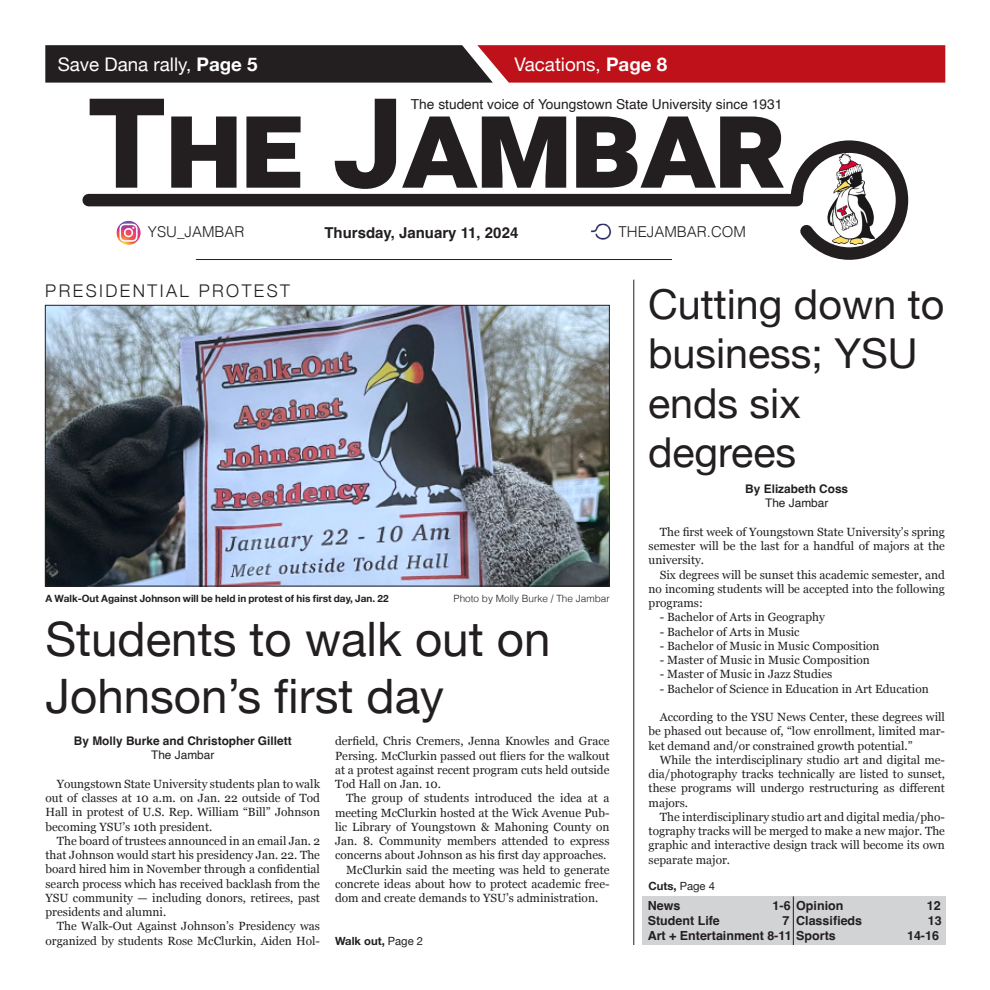
<style>
.page{position:relative;width:990px;height:990px;background:#fff}
.page>*{position:absolute;margin:0;border:0;box-sizing:border-box;transform-origin:0 0}
.Headline{font:47.5px/57px "Helvetica Neue";color:#231f20}
.Headline-2{font:41.25px/49.5px "Helvetica Neue";color:#231f20}
.Box_head{font:18.75px "Helvetica Neue";color:#fff}
.Kicker{font:300 17.5px "Helvetica Neue";letter-spacing:.14em;color:#231f20}
.t1{font:700 15px "Helvetica";color:#231f20}
.t2{font:300 15px "Helvetica";color:#231f20}
.t3{font:13.75px "Helvetica";color:#231f20}
.Byline{font:700 12.5px/15px "Helvetica";color:#231f20;text-align:right}
.Body_copy{font:11.88px/14.2px "Georgia";color:#231f20;text-align:justify}
.Byline-2{font:700 11.88px "Helvetica";color:#231f20}
.t4{font:11.88px "Helvetica";color:#231f20}
.t5{font:700 11.25px "Helvetica Neue";color:#231f20}
.Cutline{font:700 10px "Helvetica Neue";color:#231f20}
.Photo_credit{font:300 10px "Helvetica";color:#231f20}
.s1{font-weight:700}
.s2{font-weight:400}
</style>
<div class="page">
<svg style="left:90px;top:99px;width:74px;height:35px"></svg>
<svg style="left:171px;top:117px;width:66px;height:17px"></svg>
<svg style="left:246px;top:117px;width:55px;height:17px"></svg>
<svg style="left:374px;top:99px;width:22px;height:35px"></svg>
<svg style="left:423px;top:117px;width:143px;height:17px"></svg>
<svg style="left:576px;top:117px;width:205px;height:17px"></svg>
<svg style="left:82px;top:134px;width:827px;height:126px"></svg>
<hr style="left:196px;top:259px;width:476px;height:1px;background:#231f20">
<svg style="left:45px;top:45px;width:900px;height:38px;background:#761f24"></svg>
<hr style="left:634px;top:280px;width:1px;height:665px;background:#231f20">
<div style="left:642px;top:896px;width:303px;height:49px;background:#d2d3d4"></div>
<hr style="left:793px;top:896px;width:1px;height:49px;background:#231f20">
<img style="left:47px;top:307px;width:561px;height:277px">
<div style="left:45px;top:305px;width:565px;height:281px;border:1px solid #231f20"></div>
<img style="left:808px;top:154px;width:79px;height:94px">
<img style="left:117px;top:221px;width:24px;height:24px;border-radius:12px">
<img style="left:589px;top:217px;width:27px;height:28px">
<p class="Box_head" style="left:58px;top:50px;width:202px">Save Dana rally, <span class="s1">Page 5</span></p>
<p class="Box_head" style="left:514px;top:50px;width:154px">Vacations, <span class="s1">Page 8</span></p>
<p class="t3" style="left:411px;top:94px;width:373px">The student voice of Youngstown State University since 1931</p>
<p class="t2" style="left:148px;top:219px;width:98px">YSU_JAMBAR</p>
<p class="t2" style="left:619px;top:219px;width:129px">THEJAMBAR.COM</p>
<p class="t1" style="left:324px;top:223px;width:196px">Thursday, January 11, 2024</p>
<p class="Kicker" style="left:45px;top:276px;width:246px">PRESIDENTIAL PROTEST</p>
<p class="Cutline" style="left:46px;top:590px;width:345px">A Walk-Out Against Johnson will be held in protest of his first day, Jan. 22</p>
<p class="Photo_credit" style="left:454px;top:590px;width:158px">Photo by Molly Burke / The Jambar</p>
<p class="Headline" style="left:46px;top:614px;width:507px">Students to walk out on<br>Johnson’s first day</p>
<p class="Byline-2" style="left:74px;top:734px;width:219px">By Molly Burke and Christopher Gillett</p>
<p class="t4" style="left:151px;top:746px;width:65px">The Jambar</p>
<p class="Body_copy" style="left:46px;top:776px;width:276px;text-indent:11px">Youngstown State University students plan to walk out of classes at 10 a.m. on Jan. 22 outside of Tod Hall in protest of U.S. Rep. William “Bill” Johnson becoming YSU’s 10th president.</p>
<p class="Body_copy" style="left:46px;top:833px;width:276px;text-indent:11px">The board of trustees announced in an email Jan. 2 that Johnson would start his presidency Jan. 22. The board hired him in November through a confidential search process which has received backlash from the YSU community — including donors, retirees, past presidents and alumni.</p>
<p class="Body_copy" style="left:46px;top:919px;width:276px;text-align:right">The Walk-Out Against Johnson’s Presidency was organized by students Rose McClurkin, Aiden Hol-</p>
<p class="Body_copy" style="left:335px;top:734px;width:276px">derfield, Chris Cremers, Jenna Knowles and Grace Persing. McClurkin passed out fliers for the walkout at a protest against recent program cuts held outside Tod Hall on Jan. 10.</p>
<p class="Body_copy" style="left:335px;top:791px;width:276px;text-indent:11px">The group of students introduced the idea at a meeting McClurkin hosted at the Wick Avenue Pub&shy;lic Library of Youngstown &amp; Mahoning County on Jan. 8. Community members attended to express concerns about Johnson as his first day approaches.</p>
<p class="Body_copy" style="left:335px;top:862px;width:276px;text-indent:11px">McClurkin said the meeting was held to generate concrete ideas about how to protect academic free&shy;dom and create demands to YSU’s administration.</p>
<p class="t5" style="left:335px;top:932px;width:90px">Walk out, <span class="s2">Page 2</span></p>
<p class="Headline-2" style="left:648px;top:282px;width:298px">Cutting down to business; YSU ends six</p>
<p class="Headline-2" style="left:648px;top:430px;width:150px">degrees</p>
<p class="Byline-2" style="left:745px;top:482px;width:104px">By Elizabeth Coss</p>
<p class="t4" style="left:765px;top:494px;width:65px">The Jambar</p>
<p class="Body_copy" style="left:649px;top:524px;width:298px;text-indent:11px">The first week of Youngstown State University’s spring semester will be the last for a handful of majors at the university.</p>
<p class="Body_copy" style="left:649px;top:567px;width:298px;text-indent:11px">Six degrees will be sunset this academic semester, and no incoming students will be accepted into the following programs:</p>
<p class="Body_copy" style="left:660px;top:610px;width:167px">- Bachelor of Arts in Geography</p>
<p class="Body_copy" style="left:660px;top:624px;width:141px">- Bachelor of Arts in Music</p>
<p class="Body_copy" style="left:660px;top:638px;width:221px">- Bachelor of Music in Music Composition</p>
<p class="Body_copy" style="left:660px;top:652px;width:212px">- Master of Music in Music Composition</p>
<p class="Body_copy" style="left:660px;top:667px;width:174px">- Master of Music in Jazz Studies</p>
<p class="Body_copy" style="left:660px;top:681px;width:270px">- Bachelor of Science in Education in Art Education</p>
<p class="Body_copy" style="left:649px;top:709px;width:298px;text-indent:11px">According to the YSU News Center, these degrees will be phased out because of, “low enrollment, limited mar&shy;ket demand and/or constrained growth potential.”</p>
<p class="Body_copy" style="left:649px;top:752px;width:298px;text-indent:11px">While the interdisciplinary studio art and digital me&shy;dia/photography tracks technically are listed to sunset, these programs will undergo restructuring as different majors.</p>
<p class="Body_copy" style="left:649px;top:809px;width:298px;text-indent:11px">The interdisciplinary studio art and digital media/pho&shy;tography tracks will be merged to make a new major. The graphic and interactive design track will become its own separate major.</p>
<p class="t5" style="left:649px;top:877px;width:68px">Cuts, <span class="s2">Page 4</span></p>
<p class="Byline" style="left:648px;top:899px;width:34px">News</p>
<p class="Byline" style="left:773px;top:899px;width:72px">1-6 Opinion</p>
<p class="Byline" style="left:648px;top:914px;width:74px">Student Life</p>
<p class="Byline" style="left:782px;top:914px;width:8px">7</p>
<p class="Byline" style="left:648px;top:929px;width:190px">Art + Entertainment 8-11 Sports</p>
<p class="Byline" style="left:927px;top:899px;width:15px">12</p>
<p class="Byline" style="left:796px;top:914px;width:68px">Classifieds</p>
<p class="Byline" style="left:907px;top:914px;width:36px">13<br>14-16</p>
</div>
